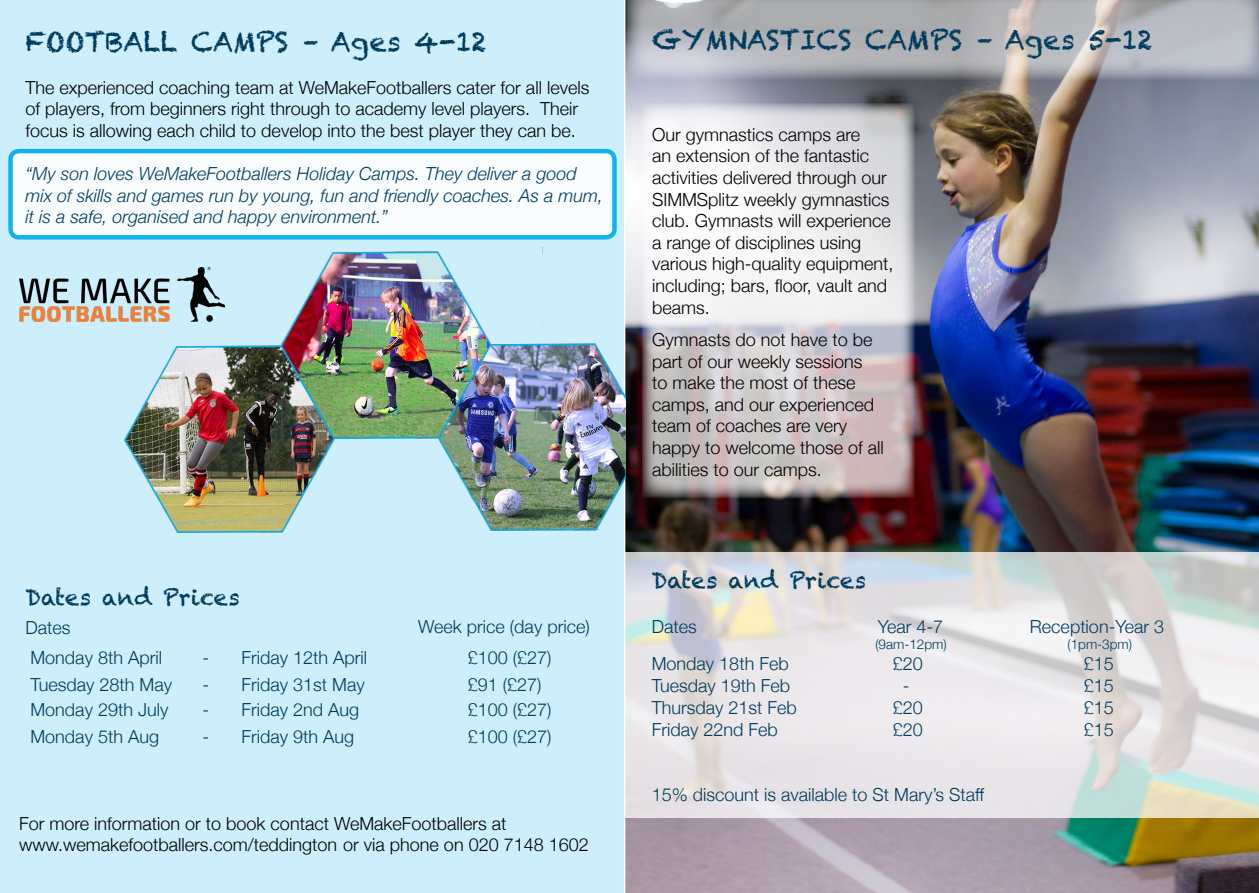
<style>
.page{position:relative;width:1259px;height:893px;background:#fff}
.page>*{position:absolute;margin:0;border:0;box-sizing:border-box;transform-origin:0 0}
.t1{font:27px "Chalkduster";color:#003b5c}
.t2{font:22.5px "Chalkduster";color:#003b5c}
.t3{font:300 18px/21.6px "Helvetica Neue";color:#000}
.t4{font:300 18px "Helvetica Neue";color:#003b5c}
.t5{font:italic 300 18px/21.6px "Helvetica Neue";color:#003b5c}
.t6{font:300 13.5px "Helvetica Neue";color:#003b5c}
</style>
<div class="page">
<div style="left:0;top:0;width:624px;height:893px;background:#cdeffb"></div>
<div style="left:11px;top:151px;width:603px;height:86px;background:#fff;border-radius:9px"></div>
<div style="left:8px;top:149px;width:609px;height:91px;border:4px solid #00afec;border-radius:9px"></div>
<img style="left:19px;top:268px;width:84px;height:54px">
<img style="left:625px;top:0;width:634px;height:893px">
<svg style="left:642px;top:103px;width:272px;height:394px"></svg>
<svg style="left:627px;top:0;width:632px;height:79px;background:#b1b2b6"></svg>
<img style="left:103px;top:236px;width:522px;height:298px">
<svg style="left:625px;top:553px;width:634px;height:265px;background:#e2e1e1"></svg>
<h1 class="t1" style="left:26px;top:25px;width:463px">FOOTBALL CAMPS – Ages 4-12</h1>
<p class="t3" style="left:26px;top:75px;width:565px">The experienced coaching team at WeMakeFootballers cater for all levels of players, from beginners right through to academy level players. Their focus is allowing each child to develop into the best player they can be.</p>
<p class="t5" style="left:26px;top:162px;width:579px">“My son loves WeMakeFootballers Holiday Camps. They deliver a good mix of skills and games run by young, fun and friendly coaches. As a mum, it is a safe, organised and happy environment.”</p>
<p class="t2" style="left:26px;top:584px;width:216px">Dates and Prices</p>
<p class="t4" style="left:26px;top:613px;width:46px">Dates</p>
<p class="t4" style="left:418px;top:612px;width:173px">Week price (day price)</p>
<p class="t4" style="left:31px;top:643px;width:133px">Monday 8th April</p>
<p class="t4" style="left:203px;top:643px;width:166px">- Friday 12th April</p>
<p class="t4" style="left:468px;top:643px;width:85px">£100 (£27)</p>
<p class="t4" style="left:31px;top:670px;width:143px">Tuesday 28th May</p>
<p class="t4" style="left:203px;top:670px;width:164px">- Friday 31st May</p>
<p class="t4" style="left:468px;top:670px;width:75px">£91 (£27)</p>
<p class="t4" style="left:31px;top:695px;width:139px">Monday 29th July</p>
<p class="t4" style="left:203px;top:695px;width:158px">- Friday 2nd Aug</p>
<p class="t4" style="left:468px;top:695px;width:85px">£100 (£27)</p>
<p class="t4" style="left:31px;top:722px;width:130px">Monday 5th Aug</p>
<p class="t4" style="left:203px;top:722px;width:153px">- Friday 9th Aug</p>
<p class="t4" style="left:468px;top:722px;width:85px">£100 (£27)</p>
<p class="t3" style="left:19px;top:811px;width:571px">For more information or to book contact WeMakeFootballers at www.wemakefootballers.com/teddington or via phone on 020 7148 1602</p>
<h1 class="t1" style="left:652px;top:24px;width:502px">GYMNASTICS CAMPS – Ages 5-12</h1>
<p class="t3" style="left:652px;top:122px;width:243px">Our gymnastics camps are<br>an extension of the fantastic activities delivered through our<br>SIMMSplitz weekly gymnastics club. Gymnasts will experience a range of disciplines using various high-quality equipment, including; bars, floor, vault and beams.</p>
<p class="t3" style="left:652px;top:327px;width:233px">Gymnasts do not have to be part of our weekly sessions<br>to make the most of these camps, and our experienced team of coaches are very happy to welcome those of all abilities to our camps.</p>
<p class="t2" style="left:652px;top:567px;width:216px">Dates and Prices</p>
<p class="t4" style="left:652px;top:612px;width:46px">Dates</p>
<p class="t4" style="left:878px;top:612px;width:67px">Year 4-7</p>
<p class="t4" style="left:1030px;top:612px;width:136px">Reception-Year 3</p>
<p class="t6" style="left:875px;top:633px;width:73px">(9am-12pm)</p>
<p class="t6" style="left:1067px;top:633px;width:66px">(1pm-3pm)</p>
<p class="t4" style="left:652px;top:649px;width:138px">Monday 18th Feb</p>
<p class="t4" style="left:893px;top:649px;width:32px">£20</p>
<p class="t4" style="left:1084px;top:649px;width:32px">£15</p>
<p class="t4" style="left:652px;top:671px;width:140px">Tuesday 19th Feb</p>
<p class="t4" style="left:903px;top:671px;width:8px">-</p>
<p class="t4" style="left:1084px;top:671px;width:32px">£15</p>
<p class="t4" style="left:652px;top:693px;width:147px">Thursday 21st Feb</p>
<p class="t4" style="left:893px;top:693px;width:32px">£20</p>
<p class="t4" style="left:1084px;top:693px;width:32px">£15</p>
<p class="t4" style="left:652px;top:715px;width:128px">Friday 22nd Feb</p>
<p class="t4" style="left:893px;top:715px;width:32px">£20</p>
<p class="t4" style="left:1084px;top:715px;width:32px">£15</p>
<p class="t4" style="left:652px;top:780px;width:334px">15% discount is available to St Mary’s Staff</p>
</div>
